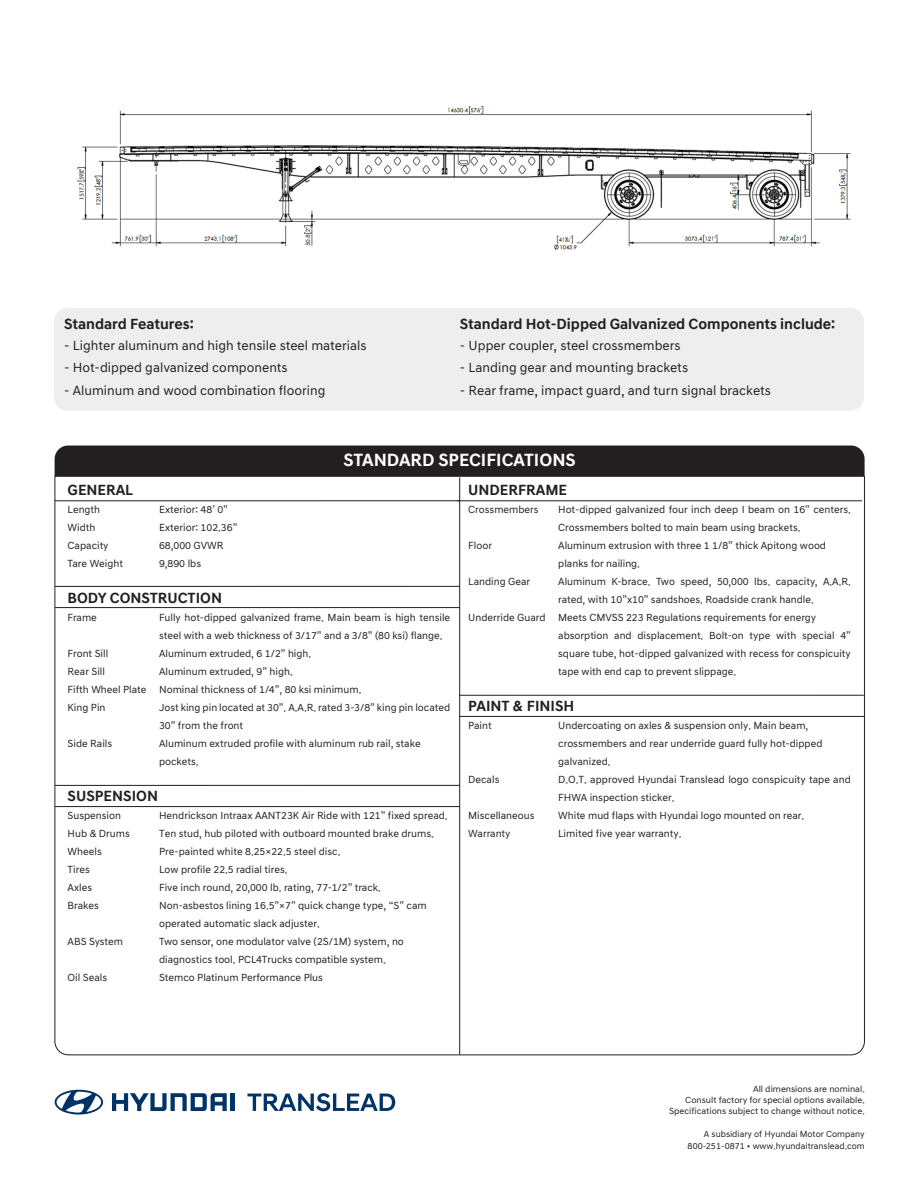
<style>
.page{position:relative;width:918px;height:1188px;background:#fff}
.page>*{position:absolute;margin:0;border:0;box-sizing:border-box;transform-origin:0 0}
.t1{font:18px "Hyundai Sans Text KR Bold";color:#fff}
.t2{font:15px "Hyundai Sans Text KR Bold";color:#231f20}
.t3{font:13.5px "Hyundai Sans Text KR Regular";color:#231f20}
.t4{font:10.5px/18px "Hyundai Sans Text KR Regular";color:#231f20}
.t5{font:9px "Hyundai Sans Text KR Regular";color:#231f20}
</style>
<div class="page">
<div style="left:54px;top:308px;width:810px;height:103px;background:#eeeeef;border-radius:13px"></div>
<svg style="left:112px;top:1093px;width:115px;height:18px"></svg>
<hr style="left:231px;top:1094px;width:4px;height:17px;background:#013368">
<svg style="left:55px;top:1090px;width:48px;height:25px"></svg>
<svg style="left:247px;top:1093px;width:148px;height:18px"></svg>
<div style="left:55px;top:446px;width:810px;height:30px;background:#231f20"></div>
<svg style="left:54px;top:476px;width:811px;height:579px"></svg>
<hr style="left:459px;top:477px;width:1px;height:578px;background:#231f20">
<hr style="left:55px;top:500px;width:405px;height:1px;background:#231f20">
<img style="left:77px;top:106px;width:774px;height:144px">
<hr style="left:55px;top:607px;width:405px;height:1px;background:#231f20">
<hr style="left:55px;top:586px;width:405px;height:1px;background:#231f20">
<hr style="left:55px;top:806px;width:405px;height:1px;background:#231f20">
<hr style="left:55px;top:785px;width:405px;height:1px;background:#231f20">
<hr style="left:457px;top:500px;width:405px;height:1px;background:#231f20">
<hr style="left:459px;top:716px;width:405px;height:1px;background:#231f20">
<hr style="left:459px;top:695px;width:405px;height:1px;background:#231f20">
<p class="t2" style="left:64px;top:314px;width:131px">Standard Features:</p>
<p class="t3" style="left:64px;top:337px;width:304px">- Lighter aluminum and high tensile steel materials</p>
<p class="t3" style="left:64px;top:360px;width:225px">- Hot-dipped galvanized components</p>
<p class="t3" style="left:64px;top:382px;width:263px">- Aluminum and wood combination flooring</p>
<p class="t2" style="left:460px;top:314px;width:377px">Standard Hot-Dipped Galvanized Components include:</p>
<p class="t3" style="left:460px;top:337px;width:222px">- Upper coupler, steel crossmembers</p>
<p class="t3" style="left:460px;top:360px;width:230px">- Landing gear and mounting brackets</p>
<p class="t3" style="left:460px;top:382px;width:312px">- Rear frame, impact guard, and turn signal brackets</p>
<p class="t1" style="left:343px;top:449px;width:234px">STANDARD SPECIFICATIONS</p>
<p class="t2" style="left:68px;top:480px;width:67px">GENERAL</p>
<p class="t4" style="left:68px;top:500px;width:34px">Length</p>
<p class="t4" style="left:159px;top:500px;width:70px">Exterior: 48’ 0”</p>
<p class="t4" style="left:68px;top:518px;width:29px">Width</p>
<p class="t4" style="left:159px;top:518px;width:80px">Exterior: 102.36”</p>
<p class="t4" style="left:68px;top:536px;width:42px">Capacity</p>
<p class="t4" style="left:159px;top:536px;width:66px">68,000 GVWR</p>
<p class="t4" style="left:68px;top:554px;width:57px">Tare Weight</p>
<p class="t4" style="left:159px;top:554px;width:44px">9,890 lbs</p>
<p class="t2" style="left:68px;top:588px;width:156px">BODY CONSTRUCTION</p>
<p class="t4" style="left:68px;top:608px;width:31px">Frame</p>
<p class="t4" style="left:159px;top:608px;width:293px">Fully hot-dipped galvanized frame. Main beam is high tensile steel with a web thickness of 3/17” and a 3/8” (80 ksi) flange.</p>
<p class="t4" style="left:68px;top:644px;width:42px">Front Sill</p>
<p class="t4" style="left:159px;top:644px;width:154px">Aluminum extruded, 6 1/2” high.</p>
<p class="t4" style="left:68px;top:662px;width:39px">Rear Sill</p>
<p class="t4" style="left:159px;top:662px;width:135px">Aluminum extruded, 9” high.</p>
<p class="t4" style="left:68px;top:680px;width:295px">Fifth Wheel Plate Nominal thickness of 1/4”, 80 ksi minimum.</p>
<p class="t4" style="left:68px;top:698px;width:39px">King Pin</p>
<p class="t4" style="left:159px;top:698px;width:293px">Jost king pin located at 30”. A.A.R. rated 3-3/8” king pin located<br>30” from the front</p>
<p class="t4" style="left:68px;top:734px;width:46px">Side Rails</p>
<p class="t4" style="left:159px;top:734px;width:263px">Aluminum extruded profile with aluminum rub rail, stake</p>
<p class="t4" style="left:159px;top:752px;width:41px">pockets.</p>
<p class="t2" style="left:68px;top:786px;width:92px">SUSPENSION</p>
<p class="t4" style="left:68px;top:806px;width:55px">Suspension</p>
<p class="t4" style="left:159px;top:806px;width:290px">Hendrickson Intraax AANT23K Air Ride with 121” fixed spread.</p>
<p class="t4" style="left:68px;top:824px;width:64px">Hub &amp; Drums</p>
<p class="t4" style="left:159px;top:824px;width:276px">Ten stud, hub piloted with outboard mounted brake drums.</p>
<p class="t4" style="left:68px;top:842px;width:36px">Wheels</p>
<p class="t4" style="left:159px;top:842px;width:183px">Pre-painted white 8.25×22.5 steel disc.</p>
<p class="t4" style="left:68px;top:860px;width:24px">Tires</p>
<p class="t4" style="left:159px;top:860px;width:130px">Low profile 22.5 radial tires.</p>
<p class="t4" style="left:68px;top:878px;width:26px">Axles</p>
<p class="t4" style="left:159px;top:878px;width:223px">Five inch round, 20,000 lb. rating, 77-1/2” track.</p>
<p class="t4" style="left:68px;top:896px;width:33px">Brakes</p>
<p class="t4" style="left:159px;top:896px;width:269px">Non-asbestos lining 16.5”×7” quick change type, “S” cam</p>
<p class="t4" style="left:159px;top:914px;width:162px">operated automatic slack adjuster.</p>
<p class="t4" style="left:68px;top:932px;width:57px">ABS System</p>
<p class="t4" style="left:159px;top:932px;width:246px">Two sensor, one modulator valve (2S/1M) system, no</p>
<p class="t4" style="left:159px;top:950px;width:228px">diagnostics tool. PCL4Trucks compatible system.</p>
<p class="t4" style="left:68px;top:968px;width:41px">Oil Seals</p>
<p class="t4" style="left:159px;top:968px;width:165px">Stemco Platinum Performance Plus</p>
<p class="t2" style="left:468px;top:480px;width:100px">UNDERFRAME</p>
<p class="t4" style="left:468px;top:500px;width:72px">Crossmembers</p>
<p class="t4" style="left:558px;top:500px;width:294px">Hot-dipped galvanized four inch deep I beam on 16” centers.<br>Crossmembers bolted to main beam using brackets.</p>
<p class="t4" style="left:468px;top:536px;width:25px">Floor</p>
<p class="t4" style="left:558px;top:536px;width:269px">Aluminum extrusion with three 1 1/8” thick Apitong wood planks for nailing.</p>
<p class="t4" style="left:468px;top:572px;width:64px">Landing Gear</p>
<p class="t4" style="left:558px;top:572px;width:294px">Aluminum K-brace. Two speed, 50,000 lbs. capacity, A.A.R. rated, with 10”x10” sandshoes. Roadside crank handle.</p>
<p class="t4" style="left:468px;top:608px;width:350px">Underride Guard Meets CMVSS 223 Regulations requirements for energy</p>
<p class="t4" style="left:558px;top:626px;width:294px;text-align:justify">absorption and displacement. Bolt-on type with special 4” square tube, hot-dipped galvanized with recess for conspicuity tape with end cap to prevent slippage.</p>
<p class="t2" style="left:468px;top:696px;width:108px">PAINT &amp; FINISH</p>
<p class="t4" style="left:468px;top:716px;width:25px">Paint</p>
<p class="t4" style="left:558px;top:716px;width:252px">Undercoating on axles &amp; suspension only. Main beam,</p>
<p class="t4" style="left:558px;top:734px;width:266px">crossmembers and rear underride guard fully hot-dipped</p>
<p class="t4" style="left:558px;top:752px;width:54px">galvanized.</p>
<p class="t4" style="left:468px;top:770px;width:33px">Decals</p>
<p class="t4" style="left:558px;top:770px;width:294px">D.O.T. approved Hyundai Translead logo conspicuity tape and<br>FHWA inspection sticker.</p>
<p class="t4" style="left:468px;top:806px;width:68px">Miscellaneous</p>
<p class="t4" style="left:558px;top:806px;width:248px">White mud flaps with Hyundai logo mounted on rear.</p>
<p class="t4" style="left:468px;top:824px;width:44px">Warranty</p>
<p class="t4" style="left:558px;top:824px;width:125px">Limited five year warranty.</p>
<p class="t5" style="left:753px;top:1084px;width:113px">All dimensions are nominal.</p>
<p class="t5" style="left:685px;top:1094px;width:181px">Consult factory for special options available.</p>
<p class="t5" style="left:669px;top:1105px;width:197px">Specifications subject to change without notice.</p>
<p class="t5" style="left:704px;top:1128px;width:162px">A subsidiary of Hyundai Motor Company</p>
<p class="t5" style="left:688px;top:1140px;width:179px">800-251-0871 • www.hyundaitranslead.com</p>
</div>
